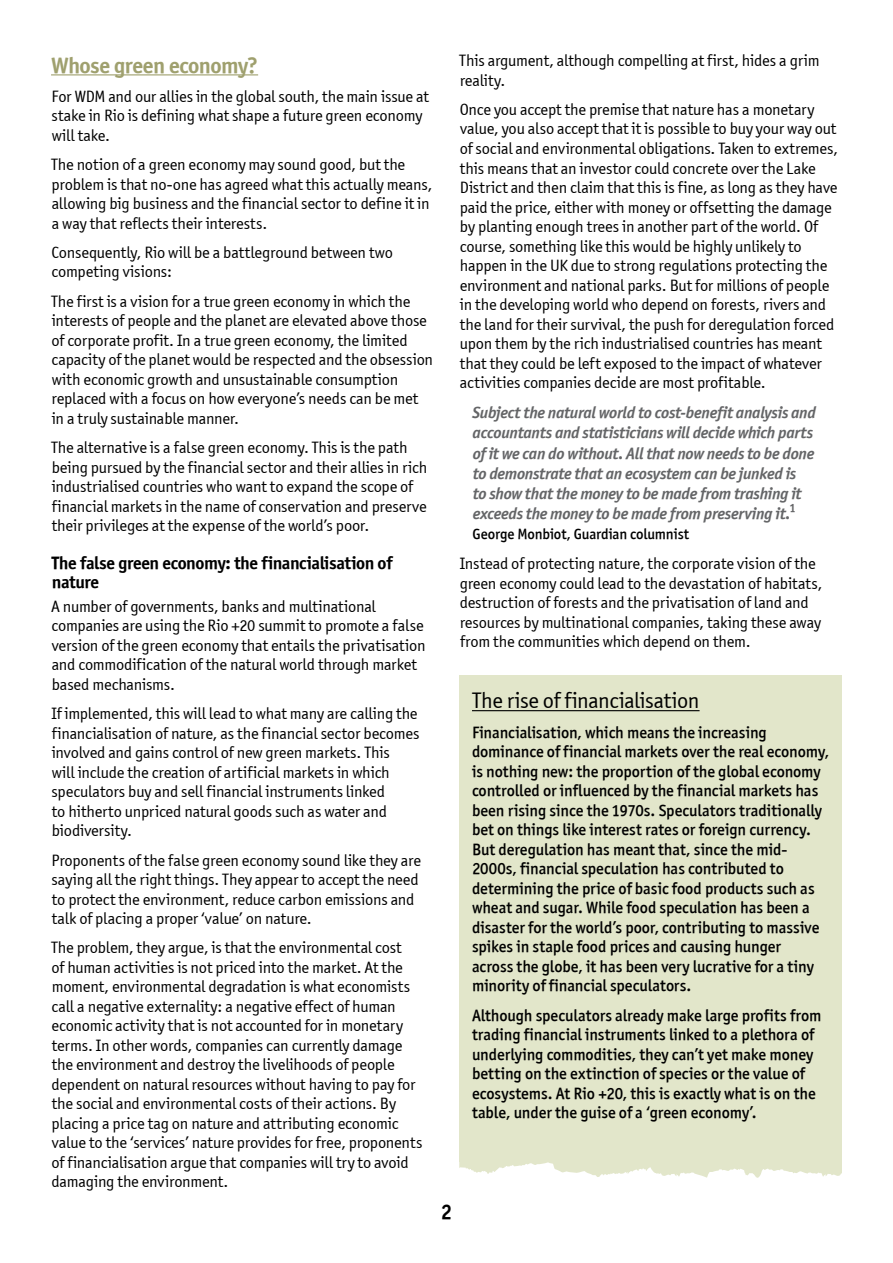
<style>
.page{position:relative;width:893px;height:1263px;background:#fff}
.page>*{position:absolute;margin:0;border:0;box-sizing:border-box;transform-origin:0 0}
.t1{font:22.5px "Officina Sans ITCTT Book";letter-spacing:-.02em;color:#000}
.t2{font:22.5px "Officina Sans ITCTT Bold";letter-spacing:-.025em;color:#9fa06e}
.t3{font:21px "Officina Sans ITCTT Bold";color:#000}
.t4{font:18px/19.5px "Officina Sans ITCTT Bold";letter-spacing:-.025em;color:#000}
.t5{font:16.5px/19.5px "Officina Sans ITCTT Book";letter-spacing:-.01em;color:#000}
.t6{font:16.5px/19.5px "Officina San Md ITCTT Medium";letter-spacing:-.005em;color:#000}
.t7{font:italic 16.5px/20.2px "Officina Sans ITCTT Bold";letter-spacing:-.02em;color:#646567}
.t8{font:15px "Officina San Md ITCTT Medium";letter-spacing:-.01em;color:#000}
.t9{font:12px "Officina Sans ITCTT Bold";color:#646567}
</style>
<div class="page">
<hr style="left:51px;top:74px;width:207px;height:1px;background:#9fa06e">
<div style="left:459px;top:675px;width:383px;height:487px;background:#e2e6ca"></div>
<hr style="left:472px;top:710px;width:228px;height:1px;background:#000">
<svg style="left:459px;top:1162px;width:383px;height:16px"></svg>
<h1 class="t2" style="left:51px;top:51px;width:209px">Whose green economy?</h1>
<p class="t5" style="left:51px;top:87px;width:379px">For WDM and our allies in the global south, the main issue at stake in Rio is defining what shape a future green economy will take.</p>
<p class="t5" style="left:51px;top:155px;width:383px">The notion of a green economy may sound good, but the problem is that no-one has agreed what this actually means, allowing big business and the financial sector to define it in a way that reflects their interests.</p>
<p class="t5" style="left:51px;top:243px;width:343px">Consequently, Rio will be a battleground between two competing visions:</p>
<p class="t5" style="left:51px;top:291px;width:384px">The first is a vision for a true green economy in which the interests of people and the planet are elevated above those of corporate profit. In a true green economy, the limited capacity of the planet would be respected and the obsession with economic growth and unsustainable consumption replaced with a focus on how everyone’s needs can be met in a truly sustainable manner.</p>
<p class="t5" style="left:51px;top:438px;width:378px">The alternative is a false green economy. This is the path being pursued by the financial sector and their allies in rich industrialised countries who want to expand the scope of financial markets in the name of conservation and preserve their privileges at the expense of the world’s poor.</p>
<p class="t4" style="left:52px;top:553px;width:342px">The false green economy: the financialisation of nature</p>
<p class="t5" style="left:51px;top:597px;width:376px">A number of governments, banks and multinational companies are using the Rio +20 summit to promote a false version of the green economy that entails the privatisation and commodification of the natural world through market based mechanisms.</p>
<p class="t5" style="left:52px;top:704px;width:370px">If implemented, this will lead to what many are calling the financialisation of nature, as the financial sector becomes involved and gains control of new green markets. This<br>will include the creation of artificial markets in which speculators buy and sell financial instruments linked<br>to hitherto unpriced natural goods such as water and biodiversity.</p>
<p class="t5" style="left:51px;top:850px;width:371px">Proponents of the false green economy sound like they are saying all the right things. They appear to accept the need to protect the environment, reduce carbon emissions and talk of placing a proper ‘value’ on nature.</p>
<p class="t5" style="left:51px;top:938px;width:373px">The problem, they argue, is that the environmental cost<br>of human activities is not priced into the market. At the moment, environmental degradation is what economists call a negative externality: a negative effect of human economic activity that is not accounted for in monetary terms. In other words, companies can currently damage the environment and destroy the livelihoods of people dependent on natural resources without having to pay for the social and environmental costs of their actions. By placing a price tag on nature and attributing economic value to the ‘services’ nature provides for free, proponents of financialisation argue that companies will try to avoid damaging the environment.</p>
<p class="t5" style="left:459px;top:51px;width:362px">This argument, although compelling at first, hides a grim reality.</p>
<p class="t5" style="left:460px;top:100px;width:380px">Once you accept the premise that nature has a monetary value, you also accept that it is possible to buy your way out of social and environmental obligations. Taken to extremes, this means that an investor could concrete over the Lake District and then claim that this is fine, as long as they have paid the price, either with money or offsetting the damage by planting enough trees in another part of the world. Of course, something like this would be highly unlikely to happen in the UK due to strong regulations protecting the environment and national parks. But for millions of people in the developing world who depend on forests, rivers and the land for their survival, the push for deregulation forced upon them by the rich industrialised countries has meant that they could be left exposed to the impact of whatever activities companies decide are most profitable.</p>
<p class="t7" style="left:472px;top:402px;width:345px">Subject the natural world to cost-benefit analysis and accountants and statisticians will decide which parts of it we can do without. All that now needs to be done to demonstrate that an ecosystem can be junked is<br>to show that the money to be made from trashing it exceeds the money to be made from preserving it.</p>
<p class="t9" style="left:790px;top:500px;width:8px">1</p>
<p class="t8" style="left:473px;top:525px;width:218px">George Monbiot, Guardian columnist</p>
<p class="t5" style="left:460px;top:554px;width:364px">Instead of protecting nature, the corporate vision of the green economy could lead to the devastation of habitats, destruction of forests and the privatisation of land and resources by multinational companies, taking these away from the communities which depend on them.</p>
<h1 class="t1" style="left:472px;top:688px;width:229px">The rise of financialisation</h1>
<p class="t6" style="left:472px;top:722px;width:359px">Financialisation, which means the increasing dominance of financial markets over the real economy, is nothing new: the proportion of the global economy controlled or influenced by the financial markets has been rising since the 1970s. Speculators traditionally bet on things like interest rates or foreign currency.<br>But deregulation has meant that, since the mid-2000s, financial speculation has contributed to determining the price of basic food products such as wheat and sugar. While food speculation has been a disaster for the world’s poor, contributing to massive spikes in staple food prices and causing hunger<br>across the globe, it has been very lucrative for a tiny minority of financial speculators.</p>
<p class="t6" style="left:472px;top:1005px;width:351px">Although speculators already make large profits from trading financial instruments linked to a plethora of underlying commodities, they can’t yet make money betting on the extinction of species or the value of ecosystems. At Rio +20, this is exactly what is on the table, under the guise of a ‘green economy’.</p>
<p class="t3" style="left:441px;top:1199px;width:13px">2</p>
</div>
